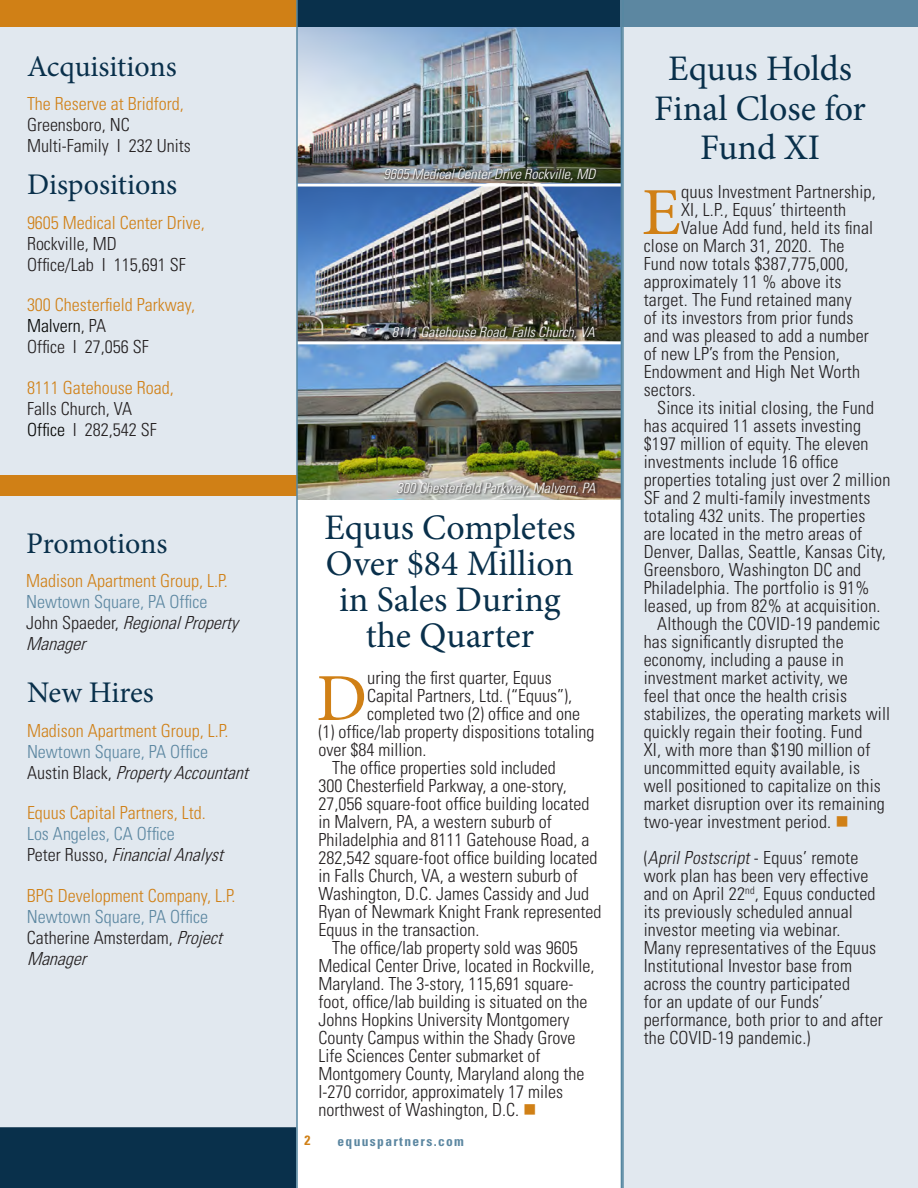
<style>
.page{position:relative;width:918px;height:1188px;background:#fff}
.page>*{position:absolute;margin:0;border:0;box-sizing:border-box;transform-origin:0 0}
.Body_Drop{font:67.2px "Minion Pro";color:#d08016}
.t1{font:36px/36px "Minion Pro";color:#09304b;text-align:center}
.t2{font:30px "Minion Pro";letter-spacing:-.005em;color:#09304b}
.Body{font:300 condensed 18px/18px "Univers LT Std";letter-spacing:.01em;color:#231f20}
.Body_Drop-2{font:300 condensed 18px "Univers LT Std";letter-spacing:.01em;color:#231f20}
.t3{font:300 condensed 18px/21px "Univers LT Std";color:#d08016}
.Photo_Caption{font:italic 300 condensed 14.25px "Univers LT Std";color:#fff}
.t4{font:700 condensed 13.5px "Univers LT Std";letter-spacing:.1em;color:#5c87a1}
.t5{font:700 condensed 13.5px "Univers LT Std";color:#d08016}
.s1{color:#d08016}
.s2{color:#040503}
.s3{color:#231f20}
.s4{color:#5c87a1}
.s5{font-style:italic;color:#231f20}
.s6{font-style:italic}
</style>
<div class="page">
<img style="left:298px;top:27px;width:323px;height:472px">
<div style="left:0;top:27px;width:297px;height:1161px;background:#e1e8ef"></div>
<div style="left:0;top:1127px;width:296px;height:61px;background:#09304b"></div>
<div style="left:0;top:0;width:918px;height:27px;background:#09304b"></div>
<div style="left:0;top:475px;width:297px;height:20px;background:#d08016"></div>
<div style="left:0;top:0;width:297px;height:27px;background:#d08016"></div>
<svg style="left:397px;top:481px;width:201px;height:17px;background:#9b938a"></svg>
<img style="left:392px;top:325px;width:205px;height:16px">
<svg style="left:384px;top:167px;width:215px;height:16px;background:#60655c"></svg>
<hr style="left:297px;top:341px;width:324px;height:3px;background:#fff">
<hr style="left:296px;top:184px;width:325px;height:3px;background:#fff">
<hr style="left:296px;top:0;width:2px;height:1188px;background:#5687a1">
<div style="left:622px;top:27px;width:296px;height:1161px;background:#e1e8ef"></div>
<hr style="left:621px;top:0;width:1px;height:1188px;background:#5687a1">
<div style="left:621px;top:0;width:297px;height:27px;background:#5c87a1"></div>
<hr style="left:622px;top:0;width:2px;height:1188px;background:#5687a1">
<p class="t2" style="left:27px;top:46px;width:151px">Acquisitions</p>
<p class="Body" style="left:27px;top:93px;width:165px;line-height:21px"><span class="s1">The Reserve at Bridford,<br></span>Greensboro, NC<br>Multi-Family I 232 Units</p>
<p class="t2" style="left:27px;top:165px;width:152px">Dispositions</p>
<p class="Body" style="left:27px;top:212px;width:179px;line-height:21px"><span class="s1">9605 Medical Center Drive,<br></span>Rockville, MD<br>Office/Lab I 115,691 SF</p>
<p class="t3" style="left:27px;top:294px;width:170px">300 Chesterfield Parkway,<br><span class="s2">Malvern</span><span class="s3">, PA<br>Office I 27,056 SF</span></p>
<p class="Body" style="left:27px;top:377px;width:148px;line-height:21px"><span class="s1">8111 Gatehouse Road,<br></span>Falls Church, VA<br><span class="s2">Office</span> I 282,542 SF</p>
<p class="t2" style="left:26px;top:523px;width:143px">Promotions</p>
<p class="t3" style="left:26px;top:571px;width:219px">Madison Apartment Group, L.P.<br><span class="s4">Newtown Square, PA Office<br></span><span class="s3">J o h n S p a e d e r,</span> <span class="s5">RegionalProperty<br>Manager</span></p>
<p class="t2" style="left:27px;top:672px;width:128px">New Hires</p>
<p class="t3" style="left:27px;top:720px;width:228px">Madison Apartment Group, L.P.<br><span class="s4">Newtown Square, PA Office<br></span><span class="s3">A u s t i n B l a c k ,</span> <span class="s5">PropertyAccountant</span></p>
<p class="t3" style="left:27px;top:802px;width:203px">Equus Capital Partners, Ltd.<br><span class="s4">Los Angeles, CA Office<br></span><span class="s3">P e t e r R u s s o ,</span> <span class="s5">FinancialAnalyst</span></p>
<p class="t3" style="left:27px;top:885px;width:210px">BPG Development Company, L.P.<br><span class="s4">Newtown Square, PA Office<br></span><span class="s3">Catherine Amsterdam,</span> <span class="s5">Project<br>Manager</span></p>
<p class="Photo_Caption" style="left:383px;top:165px;width:214px">9605 Medical Center Drive Rockville, MD</p>
<p class="Photo_Caption" style="left:392px;top:323px;width:204px">8111 Gatehouse Road, Falls Church, VA</p>
<p class="Photo_Caption" style="left:397px;top:479px;width:200px">300 Chesterfield Parkway, Malvern, PA</p>
<p class="t1" style="left:324px;top:510px;width:253px">Equus Completes<br>Over $84 Million in Sales During the Quarter</p>
<p class="Body_Drop" style="left:316px;top:654px;width:52px">D</p>
<p class="Body_Drop-2" style="left:367px;top:667px;width:186px">uring the first quarter, Equus</p>
<p class="Body_Drop-2" style="left:367px;top:685px;width:206px">Capital Partners, Ltd. (“Equus”),</p>
<p class="Body_Drop-2" style="left:367px;top:703px;width:214px">completed two (2) office and one</p>
<p class="Body_Drop-2" style="left:319px;top:721px;width:277px">(1) office/lab property dispositions totaling</p>
<p class="Body_Drop-2" style="left:319px;top:739px;width:109px">over $84 million.</p>
<p class="Body" style="left:319px;top:759px;width:284px;text-indent:14px">The office properties sold included<br>300 Chesterfield Parkway, a one-story, 27,056 square-foot office building located in Malvern, PA, a western suburb of Philadelphia and 8111 Gatehouse Road, a 282,542 square-foot office building located in Falls Church, VA, a western suburb of Washington, D.C. James Cassidy and Jud Ryan of Newmark Knight Frank represented Equus in the transaction.</p>
<p class="Body" style="left:319px;top:939px;width:277px;text-indent:14px">The office/lab property sold was 9605<br>Medical Center Drive, located in Rockville, Maryland. The 3-story, 115,691 square&shy;foot, office/lab building is situated on the Johns Hopkins University Montgomery County Campus within the Shady Grove Life Sciences Center submarket of Montgomery County, Maryland along the I-270 corridor, approximately 17 miles northwest of Washington, D.C. <span class="s1">■</span></p>
<p class="t5" style="left:305px;top:1132px;width:7px">2</p>
<p class="t4" style="left:338px;top:1133px;width:128px">equuspartners.com</p>
<p class="t1" style="left:654px;top:49px;width:213px;line-height:39.8px">Equus Holds<br>Final Close for<br>Fund XI</p>
<p class="Body_Drop" style="left:642px;top:168px;width:41px">E</p>
<p class="Body_Drop-2" style="left:681px;top:181px;width:196px">quus Investment Partnership,</p>
<p class="Body_Drop-2" style="left:681px;top:199px;width:167px">XI, L.P., Equus’ thirteenth</p>
<p class="Body_Drop-2" style="left:681px;top:217px;width:194px">Value Add fund, held its final</p>
<p class="Body_Drop-2" style="left:644px;top:235px;width:202px">close on March 31, 2020. The</p>
<p class="Body_Drop-2" style="left:644px;top:253px;width:206px">Fund now totals $387,775,000,</p>
<p class="Body_Drop-2" style="left:644px;top:271px;width:199px">approximately 11 % above its</p>
<p class="Body_Drop-2" style="left:644px;top:289px;width:210px">target. The Fund retained many</p>
<p class="Body_Drop-2" style="left:644px;top:307px;width:211px">of its investors from prior funds</p>
<p class="Body_Drop-2" style="left:644px;top:325px;width:227px">and was pleased to add a number</p>
<p class="Body_Drop-2" style="left:644px;top:343px;width:198px">of new LP’s from the Pension,</p>
<p class="Body_Drop-2" style="left:644px;top:361px;width:218px">Endowment and High Net Worth</p>
<p class="Body_Drop-2" style="left:644px;top:379px;width:54px">sectors.</p>
<p class="Body" style="left:644px;top:399px;width:248px;text-indent:14px">Since its initial closing, the Fund has acquired 11 assets investing $197 million of equity. The eleven investments include 16 office properties totaling just over 2 million SF and 2 multi-family investments totaling 432 units. The properties are located in the metro areas of Denver, Dallas, Seattle, Kansas City, Greensboro, Washington DC and Philadelphia. The portfolio is 91% leased, up from 82% at acquisition.</p>
<p class="Body" style="left:644px;top:615px;width:248px;text-indent:14px">Although the COVID-19 pandemic has significantly disrupted the economy, including a pause in investment market activity, we<br>feel that once the health crisis stabilizes, the operating markets will quickly regain their footing. Fund<br>XI, with more than $190 million of uncommitted equity available, is well positioned to capitalize on this market disruption over its remaining two-year investment period. <span class="s1">■</span></p>
<p class="Body" style="left:644px;top:849px;width:241px">( <span class="s6">AprilPostscript</span>- E q u u s ’ r e m o t e work plan has been very effective and on April 22<sup>nd</sup>, Equus conducted its previously scheduled annual investor meeting via webinar.<br>Many representatives of the Equus<br>Institutional Investor base from across the country participated<br>for an update of our Funds’ performance, both prior to and after the COVID-19 pandemic.)</p>
</div>
